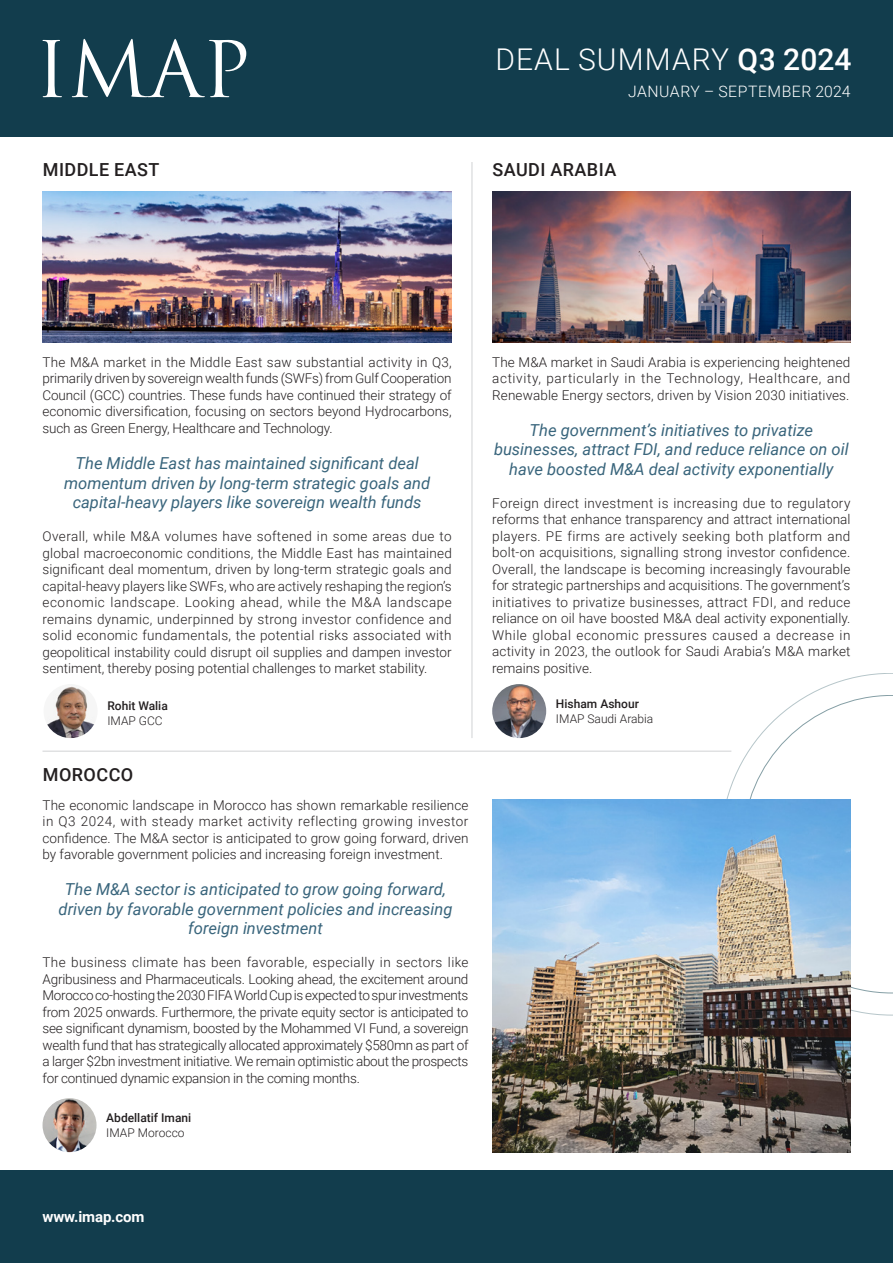
<style>
.page{position:relative;width:893px;height:1263px;background:#fff}
.page>*{position:absolute;margin:0;border:0;box-sizing:border-box;transform-origin:0 0}
.SECCIÓ{font:300 30px "Roboto";letter-spacing:.035em;color:#fff}
.t1{font:500 18px "Roboto";letter-spacing:.025em;color:#231f20}
.t2{font:italic 16.5px/19.5px "Roboto";color:#39657c;text-align:center}
.SECCIÓ-2{font:300 15.75px "Roboto";letter-spacing:.035em;color:#fff}
.Text_general{font:700 15px "Roboto";letter-spacing:-.01em;color:#fff}
.t3{font:300 13.5px/16.5px "Roboto";color:#231f20;text-align:justify}
.t4{font:500 12px "Roboto";color:#231f20}
.t5{font:300 12px "Roboto";color:#231f20}
.s1{font-weight:500}
</style>
<div class="page">
<svg style="left:721px;top:673px;width:172px;height:342px"></svg>
<div style="left:0;top:1170px;width:893px;height:93px;background:#123d4d"></div>
<img style="left:43px;top:191px;width:409px;height:151px">
<hr style="left:472px;top:162px;width:1px;height:576px;background:#d1d2d4">
<img style="left:44px;top:684px;width:54px;height:54px;border-radius:27px">
<img style="left:492px;top:191px;width:358px;height:151px">
<img style="left:492px;top:800px;width:358px;height:352px">
<hr style="left:43px;top:751px;width:688px;height:1px;background:#d1d2d4">
<div style="left:0;top:0;width:893px;height:136px;background:#123d4d"></div>
<svg style="left:43px;top:40px;width:19px;height:57px"></svg>
<svg style="left:72px;top:39px;width:174px;height:58px"></svg>
<img style="left:492px;top:684px;width:54px;height:54px;border-radius:27px">
<img style="left:43px;top:1098px;width:54px;height:54px;border-radius:27px">
<p class="t1" style="left:43px;top:156px;width:118px">MIDDLE EAST</p>
<p class="SECCIÓ" style="left:495px;top:39px;width:358px">DEAL SUMMARY <span class="s1">Q3 2024</span></p>
<p class="SECCIÓ-2" style="left:628px;top:81px;width:224px">JANUARY – SEPTEMBER 2024</p>
<p class="t1" style="left:492px;top:156px;width:125px">SAUDI ARABIA</p>
<p class="t3" style="left:43px;top:353px;width:411px">The M&amp;A market in the Middle East saw substantial activity in Q3, primarily driven by sovereign wealth funds (SWFs) from Gulf Cooperation Council (GCC) countries. These funds have continued their strategy of economic diversification, focusing on sectors beyond Hydrocarbons, such as Green Energy, Healthcare and Technology.</p>
<p class="t2" style="left:64px;top:453px;width:368px">The Middle East has maintained significant deal momentum driven by long-term strategic goals and capital-heavy players like sovereign wealth funds</p>
<p class="t3" style="left:43px;top:527px;width:411px">Overall, while M&amp;A volumes have softened in some areas due to global macroeconomic conditions, the Middle East has maintained significant deal momentum, driven by long-term strategic goals and capital-heavy players like SWFs, who are actively reshaping the region’s economic landscape. Looking ahead, while the M&amp;A landscape remains dynamic, underpinned by strong investor confidence and solid economic fundamentals, the potential risks associated with geopolitical instability could disrupt oil supplies and dampen investor sentiment, thereby posing potential challenges to market stability.</p>
<p class="t4" style="left:107px;top:697px;width:62px">Rohit Walia</p>
<p class="t5" style="left:107px;top:712px;width:57px">IMAP GCC</p>
<p class="t1" style="left:43px;top:762px;width:92px">MOROCCO</p>
<p class="t3" style="left:43px;top:796px;width:427px">The economic landscape in Morocco has shown remarkable resilience in Q3 2024, with steady market activity reflecting growing investor confidence. The M&amp;A sector is anticipated to grow going forward, driven by favorable government policies and increasing foreign investment.</p>
<p class="t2" style="left:59px;top:879px;width:395px">The M&amp;A sector is anticipated to grow going forward, driven by favorable government policies and increasing foreign investment</p>
<p class="t3" style="left:43px;top:953px;width:428px">The business climate has been favorable, especially in sectors like Agribusiness and Pharmaceuticals. Looking ahead, the excitement around Morocco co-hosting the 2030 FIFA World Cup is expected to spur investments from 2025 onwards. Furthermore, the private equity sector is anticipated to see significant dynamism, boosted by the Mohammed VI Fund, a sovereign wealth fund that has strategically allocated approximately $580mn as part of a larger $2bn investment initiative. We remain optimistic about the prospects for continued dynamic expansion in the coming months.</p>
<p class="t4" style="left:106px;top:1109px;width:86px">Abdellatif Imani</p>
<p class="t5" style="left:106px;top:1124px;width:80px">IMAP Morocco</p>
<p class="t3" style="left:492px;top:353px;width:360px">The M&amp;A market in Saudi Arabia is experiencing heightened activity, particularly in the Technology, Healthcare, and Renewable Energy sectors, driven by Vision 2030 initiatives.</p>
<p class="t2" style="left:494px;top:420px;width:356px">The government’s initiatives to privatize businesses, attract FDI, and reduce reliance on oil have boosted M&amp;A deal activity exponentially</p>
<p class="t3" style="left:492px;top:494px;width:360px">Foreign direct investment is increasing due to regulatory reforms that enhance transparency and attract international players. PE firms are actively seeking both platform and bolt-on acquisitions, signalling strong investor confidence.<br>Overall, the landscape is becoming increasingly favourable for strategic partnerships and acquisitions. The government’s initiatives to privatize businesses, attract FDI, and reduce reliance on oil have boosted M&amp;A deal activity exponentially.<br>While global economic pressures caused a decrease in activity in 2023, the outlook for Saudi Arabia’s M&amp;A market remains positive.</p>
<p class="t4" style="left:556px;top:695px;width:84px">Hisham Ashour</p>
<p class="t5" style="left:556px;top:710px;width:99px">IMAP Saudi Arabia</p>
<p class="Text_general" style="left:43px;top:1206px;width:103px">www.imap.com</p>
</div>
